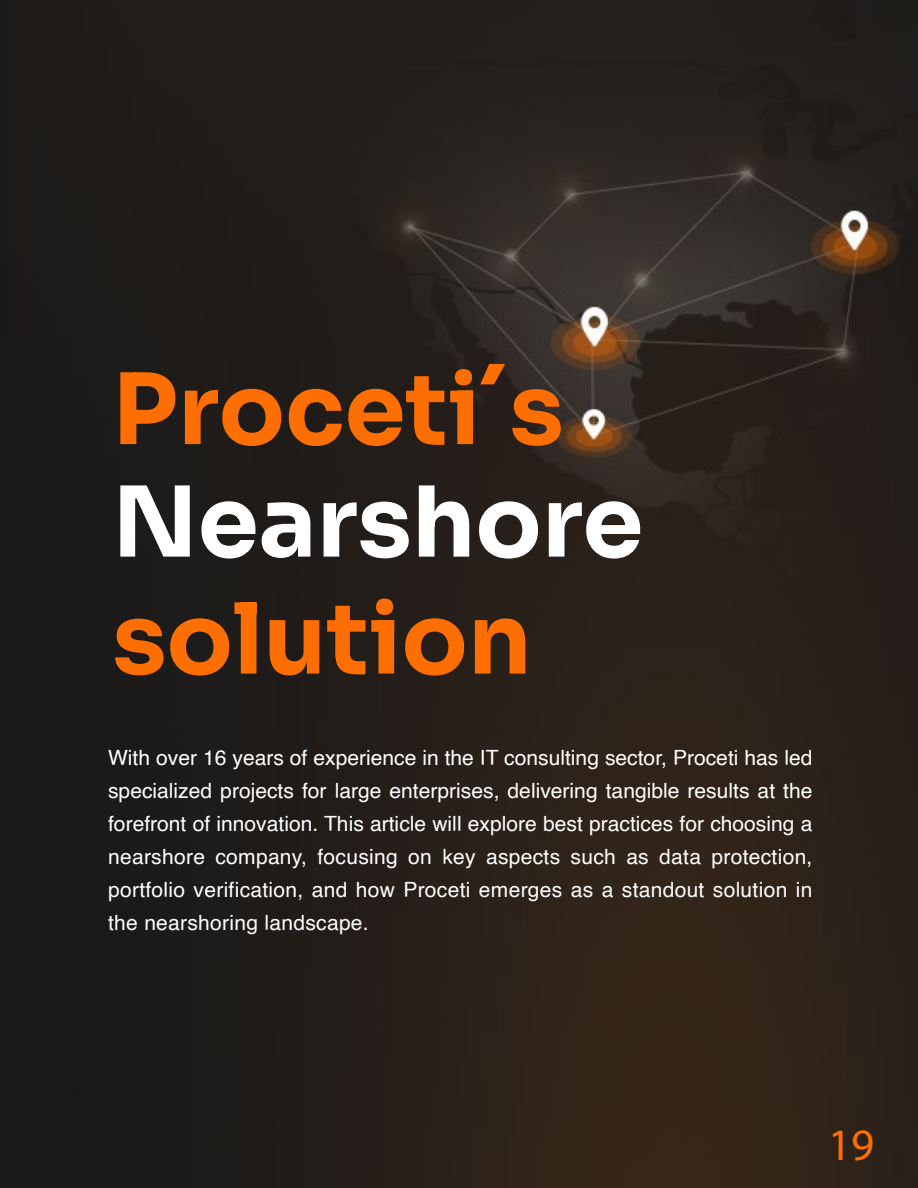
<style>
.page{position:relative;width:918px;height:1188px;background:#fff}
.page>*{position:absolute;margin:0;border:0;box-sizing:border-box;transform-origin:0 0}
.t1{font:97.5px "Sora";color:#ff6e00}
.t2{font:97.5px "Sora";color:#fff}
.t3{font:45px "Myriad Pro";color:#ff6e00}
.t4{font:21px/33px "Helvetica";letter-spacing:.015em;color:#fff;text-align:justify}
</style>
<div class="page">
<img style="left:0;top:0;width:918px;height:1188px">
<h1 class="t1" style="left:112px;top:329px;width:453px">Proceti´s</h1>
<h1 class="t2" style="left:112px;top:442px;width:532px">Nearshore</h1>
<h1 class="t1" style="left:112px;top:559px;width:421px">solution</h1>
<p class="t4" style="left:108px;top:742px;width:706px">With over 16 years of experience in the IT consulting sector, Proceti has led specialized projects for large enterprises, delivering tangible results at the forefront of innovation. This article will explore best practices for choosing a nearshore company, focusing on key aspects such as data protection, portfolio verification, and how Proceti emerges as a standout solution in the nearshoring landscape.</p>
<h2 class="t3" style="left:828px;top:1117px;width:48px">19</h2>
</div>
